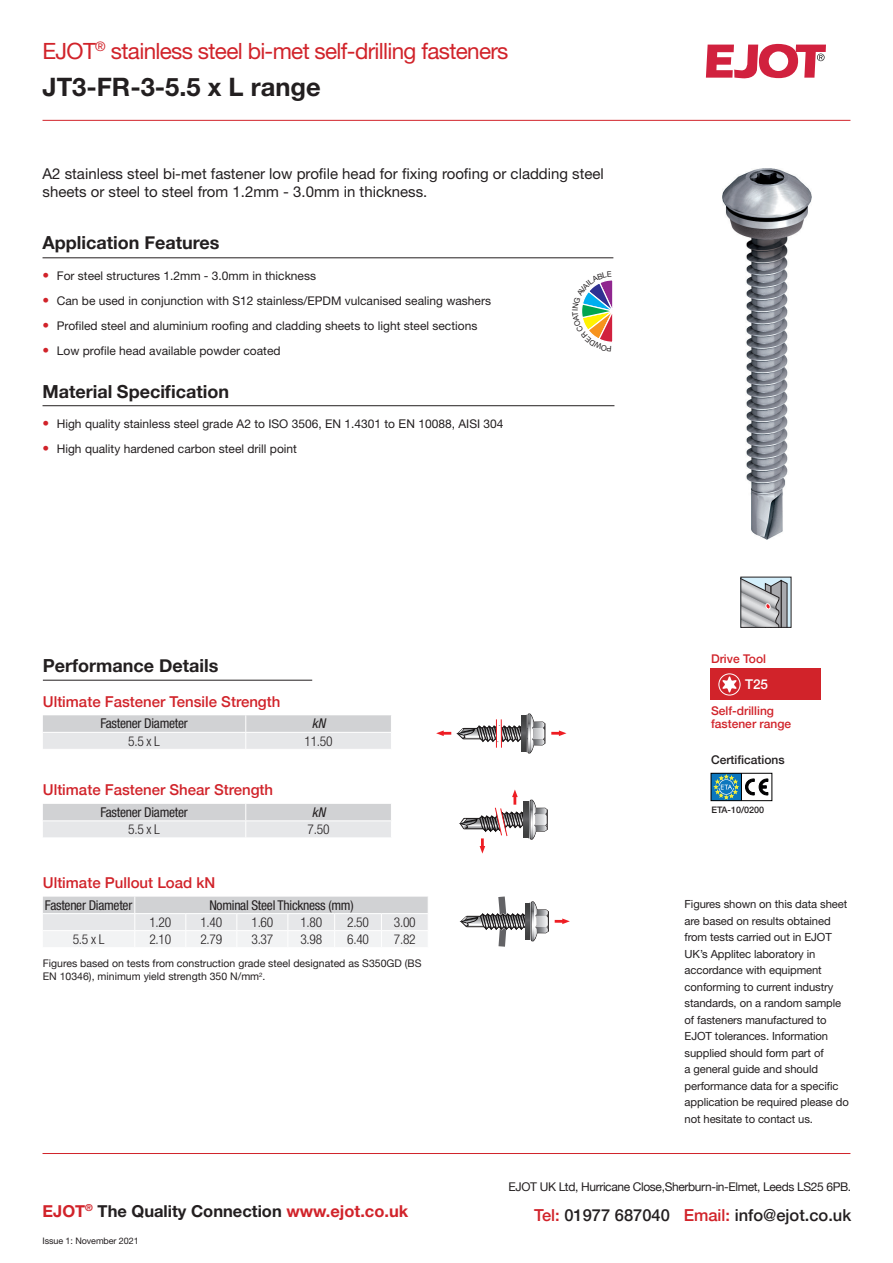
<style>
.page{position:relative;width:893px;height:1263px;background:#fff}
.page>*{position:absolute;margin:0;border:0;box-sizing:border-box;transform-origin:0 0}
.t1{font:700 25.5px "Helvetica Neue LT Std";color:#231f20}
.t2{font:22.5px "Helvetica Neue LT Std";letter-spacing:-.03em;color:#d1232a}
.t3{font:700 18px "Helvetica Neue";color:#231f20}
.t4{font:700 16.5px "Helvetica Neue LT Std";color:#231f20}
.t5{font:500 16.5px "Helvetica Neue";color:#231f20}
.t6{font:15px/18px "Helvetica Neue LT Std";color:#231f20}
.t7{font:500 15px "Helvetica Neue";color:#d1232a}
.t8{font:condensed 13.5px "Helvetica Neue LT Std";letter-spacing:-.02em;color:#231f20}
.t9{font:300 condensed 13.5px "Helvetica Neue LT Std";letter-spacing:-.02em;color:#231f20}
.t10{font:italic condensed 13.5px "Helvetica Neue LT Std";color:#231f20}
.t11{font:500 13.5px "Helvetica Neue";color:#fff}
.t12{font:12px "Helvetica Neue LT Std";color:#231f20}
.t13{font:12px "Helvetica Neue";letter-spacing:-.03em;color:#231f20}
.t14{font:500 12px/13.5px "Helvetica Neue";color:#d1232a}
.t15{font:500 12px "Helvetica Neue";color:#231f20}
.t16{font:11.25px/16.5px "Helvetica Neue LT Std";letter-spacing:-.01em;color:#231f20}
.t17{font:10.5px/13.5px "Helvetica Neue";color:#231f20}
.t18{font:9px "Helvetica Neue LT Std";letter-spacing:-.01em;color:#231f20}
.t19{font:500 9px "Helvetica Neue LT Std";color:#231f20}
.s1{font-weight:500;font-size:13.5px;color:#d1232a}
.s2{font-family:"Arial"}
.s3{color:#d1232a}
</style>
<div class="page">
<hr style="left:43px;top:257px;width:570px;height:1px;background:#231f20">
<hr style="left:43px;top:120px;width:807px;height:1px;background:#d1232a">
<hr style="left:43px;top:405px;width:571px;height:1px;background:#231f20">
<svg style="left:711px;top:773px;width:61px;height:28px"></svg>
<img style="left:722px;top:168px;width:90px;height:371px">
<hr style="left:43px;top:1153px;width:807px;height:1px;background:#d1232a">
<svg style="left:706px;top:44px;width:120px;height:34px"></svg>
<hr style="left:43px;top:680px;width:269px;height:1px;background:#231f20">
<svg style="left:43px;top:804px;width:348px;height:33px;background:#dcdddf"></svg>
<svg style="left:43px;top:715px;width:348px;height:34px;background:#dcdddf"></svg>
<svg style="left:43px;top:897px;width:385px;height:50px"></svg>
<svg style="left:436px;top:730px;width:15px;height:6px"></svg>
<svg style="left:551px;top:730px;width:15px;height:6px"></svg>
<svg style="left:457px;top:713px;width:88px;height:40px"></svg>
<svg style="left:522px;top:715px;width:4px;height:36px"></svg>
<svg style="left:460px;top:789px;width:88px;height:64px"></svg>
<svg style="left:524px;top:802px;width:4px;height:36px"></svg>
<svg style="left:555px;top:918px;width:15px;height:6px"></svg>
<svg style="left:461px;top:896px;width:88px;height:51px"></svg>
<svg style="left:525px;top:903px;width:4px;height:36px"></svg>
<div style="left:711px;top:668px;width:110px;height:32px;background:#d1232a"></div>
<div style="left:719px;top:674px;width:21px;height:21px;border:1px solid #fff;border-radius:50%"></div>
<svg style="left:722px;top:676px;width:15px;height:16px"></svg>
<svg style="left:787px;top:579px;width:2px;height:46px"></svg>
<svg style="left:743px;top:579px;width:44px;height:46px;background:#b0b2b6"></svg>
<svg style="left:581px;top:280px;width:32px;height:62px"></svg>
<p class="t2" style="left:43px;top:37px;width:467px">EJOT<sup>®</sup> stainless steel bi-met self-drilling fasteners</p>
<p class="t1" style="left:43px;top:71px;width:280px">JT3-FR-3-5.5 x L range</p>
<p class="t6" style="left:43px;top:164px;width:563px">A2 stainless steel bi-met fastener low profile head for fixing roofing or cladding steel sheets or steel to steel from 1.2mm - 3.0mm in thickness.</p>
<p class="t3" style="left:43px;top:228px;width:178px">Application Features</p>
<p class="t12" style="left:43px;top:269px;width:275px"><span class="s1">•</span> For steel structures 1.2mm - 3.0mm in thickness</p>
<p class="t12" style="left:43px;top:294px;width:450px"><span class="s1">•</span> Can be used in conjunction with S12 stainless/EPDM vulcanised sealing washers</p>
<p class="t12" style="left:43px;top:319px;width:436px"><span class="s1">•</span> Profiled steel and aluminium roofing and cladding sheets to light steel sections</p>
<p class="t12" style="left:43px;top:344px;width:240px"><span class="s1">•</span> Low profile head available powder coated</p>
<p class="t3" style="left:43px;top:377px;width:188px">Material Specification</p>
<p class="t12" style="left:43px;top:417px;width:463px"><span class="s1">•</span> High quality stainless steel grade A2 to ISO 3506, EN 1.4301 to <span class="s2">EN</span> 10088, AISI 304</p>
<p class="t12" style="left:43px;top:442px;width:256px"><span class="s1">•</span> High quality hardened carbon steel drill point</p>
<p class="t3" style="left:43px;top:651px;width:177px">Performance Details</p>
<p class="t7" style="left:43px;top:689px;width:239px">Ultimate Fastener Tensile Strength</p>
<p class="t8" style="left:100px;top:716px;width:89px">Fastener Diameter</p>
<p class="t10" style="left:312px;top:716px;width:15px">kN</p>
<p class="t9" style="left:128px;top:733px;width:33px">5.5 x L</p>
<p class="t9" style="left:305px;top:733px;width:30px">11.50</p>
<p class="t7" style="left:43px;top:778px;width:232px">Ultimate Fastener Shear Strength</p>
<p class="t8" style="left:100px;top:804px;width:89px">Fastener Diameter</p>
<p class="t10" style="left:312px;top:804px;width:15px">kN</p>
<p class="t9" style="left:128px;top:822px;width:33px">5.5 x L</p>
<p class="t9" style="left:308px;top:822px;width:23px">7.50</p>
<p class="t7" style="left:43px;top:871px;width:174px">Ultimate Pullout Load kN</p>
<p class="t8" style="left:45px;top:897px;width:89px">Fastener Diameter</p>
<p class="t8" style="left:209px;top:897px;width:146px">Nominal Steel Thickness (mm)</p>
<p class="t9" style="left:149px;top:914px;width:23px">1.20</p>
<p class="t9" style="left:200px;top:914px;width:23px">1.40</p>
<p class="t9" style="left:251px;top:914px;width:23px">1.60</p>
<p class="t9" style="left:300px;top:914px;width:23px">1.80</p>
<p class="t9" style="left:347px;top:914px;width:23px">2.50</p>
<p class="t9" style="left:394px;top:914px;width:23px">3.00</p>
<p class="t9" style="left:73px;top:931px;width:33px">5.5 x L</p>
<p class="t9" style="left:149px;top:931px;width:23px">2.10</p>
<p class="t9" style="left:200px;top:931px;width:23px">2.79</p>
<p class="t9" style="left:251px;top:931px;width:23px">3.37</p>
<p class="t9" style="left:300px;top:931px;width:23px">3.98</p>
<p class="t9" style="left:347px;top:931px;width:23px">6.40</p>
<p class="t9" style="left:394px;top:931px;width:23px">7.82</p>
<p class="t17" style="left:43px;top:957px;width:380px">Figures based on tests from construction grade steel designated as S350GD (BS<br>EN 10346), minimum yield strength 350 N/mm<sup>2</sup>.</p>
<p class="t14" style="left:711px;top:651px;width:56px">Drive Tool</p>
<p class="t11" style="left:745px;top:673px;width:25px">T25</p>
<p class="t14" style="left:711px;top:703px;width:82px">Self-drilling fastener range</p>
<p class="t15" style="left:711px;top:750px;width:75px">Certifications</p>
<p class="t19" style="left:711px;top:805px;width:54px">ETA-10/0200</p>
<p class="t16" style="left:685px;top:896px;width:166px">Figures shown on this data sheet are based on results obtained from tests carried out in EJOT<br>UK’s Applitec laboratory in accordance with equipment conforming to current industry standards, on a random sample of fasteners manufactured to<br>EJOT tolerances. Information supplied should form part of<br>a general guide and should performance data for a specific application be required please do not hesitate to contact us.</p>
<p class="t4" style="left:43px;top:1201px;width:367px"><span class="s3">EJOT</span><sup>®</sup> The Quality Connection <span class="s3">www.ejot.co.uk</span></p>
<p class="t18" style="left:43px;top:1235px;width:98px">Issue 1: November 2021</p>
<p class="t13" style="left:509px;top:1178px;width:344px">EJOT UK Ltd, Hurricane Close,Sherburn-in-Elmet, Leeds LS25 6PB.</p>
<p class="t5" style="left:534px;top:1201px;width:319px"><span class="s3">Tel:</span> 01977 687040 <span class="s3">Email:</span> info@ejot.co.uk</p>
</div>
